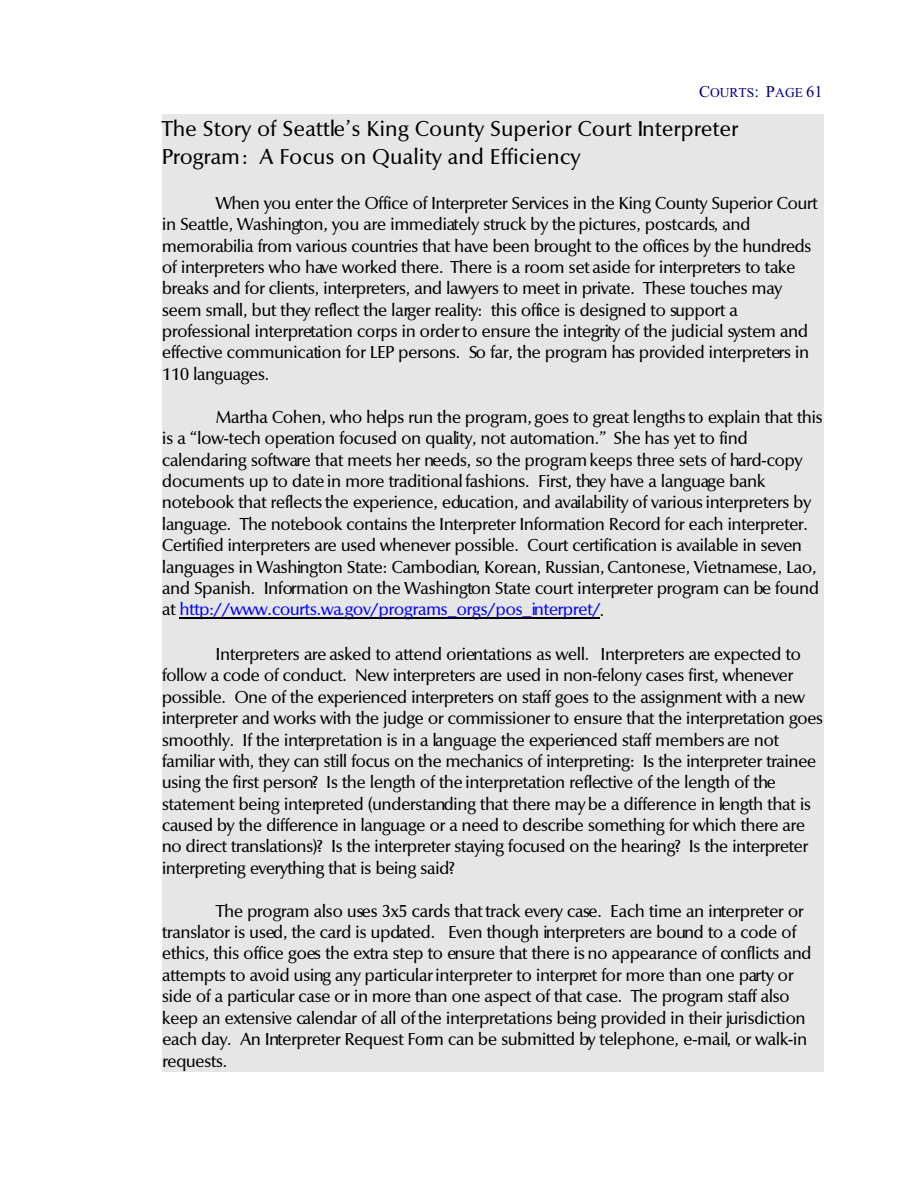
<style>
.page{position:relative;width:918px;height:1188px;background:#fff}
.page>*{position:absolute;margin:0;border:0;box-sizing:border-box;transform-origin:0 0}
.t1{font:22.35px "Chelmsford Book WP";letter-spacing:.03em;color:#000}
.t2{font:22.35px "Chelmsford Book WP,Italic";letter-spacing:.03em;color:#000}
.t3{font:18px/21.5px "Chelmsford Book WP";letter-spacing:.005em;color:#000}
.t4{font:13.5px "Times New Roman";letter-spacing:-.005em;color:#000080}
.s1{font-size:16.5px}
.s2{font-family:"Chelmsford Book WP"}
.s3{color:#00f}
</style>
<div class="page">
<div style="left:162px;top:114px;width:661px;height:56px;background:#e6e6e6"></div>
<div style="left:162px;top:171px;width:661px;height:21px;background:#e6e6e6"></div>
<div style="left:162px;top:192px;width:661px;height:193px;background:#e6e6e6"></div>
<div style="left:162px;top:385px;width:661px;height:21px;background:#e6e6e6"></div>
<div style="left:162px;top:406px;width:661px;height:214px;background:#e6e6e6"></div>
<div style="left:162px;top:620px;width:661px;height:23px;background:#e6e6e6"></div>
<div style="left:162px;top:643px;width:661px;height:235px;background:#e6e6e6"></div>
<div style="left:162px;top:879px;width:661px;height:21px;background:#e6e6e6"></div>
<div style="left:162px;top:900px;width:661px;height:171px;background:#e6e6e6"></div>
<hr style="left:179px;top:618px;width:421px;height:1px;background:#000">
<p class="t4" style="left:699px;top:87px;width:125px"><span class="s1">C</span>OURTS<span class="s1">: P</span>AGE <span class="s1">61</span></p>
<p class="t1" style="left:162px;top:118px;width:578px">The Story of Seattle’s King County Superior Court Interpreter</p>
<p class="t2" style="left:162px;top:146px;width:419px"><span class="s2">Program:</span> A Focus on Quality and Efficiency</p>
<p class="t3" style="left:162px;top:193px;width:657px;text-indent:54px">When you enter the Office of Interpreter Services in the King County Superior Court in Seattle, Washington, you are immediately struck by the pictures, postcards, and memorabilia from various countries that have been brought to the offices by the hundreds of interpreters who have worked there. There is a room set aside for interpreters to take breaks and for clients, interpreters, and lawyers to meet in private. These touches may seem small, but they reflect the larger reality: this office is designed to support a professional interpretation corps in order to ensure the integrity of the judicial system and effective communication for LEP persons. So far, the program has provided interpreters in 110 languages.</p>
<p class="t3" style="left:162px;top:407px;width:662px;text-indent:54px">Martha Cohen, who helps run the program, goes to great lengths to explain that this is a “low-tech operation focused on quality, not automation.” She has yet to find calendaring software that meets her needs, so the program keeps three sets of hard-copy documents up to date in more traditional fashions. First, they have a language bank notebook that reflects the experience, education, and availability of various interpreters by language. The notebook contains the Interpreter Information Record for each interpreter.<br>Certified interpreters are used whenever possible. Court certification is available in seven languages in Washington State: Cambodian, Korean, Russian, Cantonese, Vietnamese, Lao, and Spanish. Information on the Washington State court interpreter program can be found at <span class="s3">http://www.courts.wa.gov/programs_orgs/pos_interpret/</span>.</p>
<p class="t3" style="left:162px;top:644px;width:662px;text-indent:54px">Interpreters are asked to attend orientations as well. Interpreters are expected to follow a code of conduct. New interpreters are used in non-felony cases first, whenever possible. One of the experienced interpreters on staff goes to the assignment with a new interpreter and works with the judge or commissioner to ensure that the interpretation goes smoothly. If the interpretation is in a language the experienced staff members are not familiar with, they can still focus on the mechanics of interpreting: Is the interpreter trainee using the first person? Is the length of the interpretation reflective of the length of the statement being interpreted (understanding that there may be a difference in length that is caused by the difference in language or a need to describe something for which there are no direct translations)? Is the interpreter staying focused on the hearing? Is the interpreter interpreting everything that is being said?</p>
<p class="t3" style="left:162px;top:901px;width:651px;text-indent:54px">The program also uses 3x5 cards that track every case. Each time an interpreter or translator is used, the card is updated. Even though interpreters are bound to a code of ethics, this office goes the extra step to ensure that there is no appearance of conflicts and attempts to avoid using any particular interpreter to interpret for more than one party or side of a particular case or in more than one aspect of that case. The program staff also keep an extensive calendar of all of the interpretations being provided in their jurisdiction each day. An Interpreter Request Form can be submitted by telephone, e-mail, or walk-in requests.</p>
</div>
